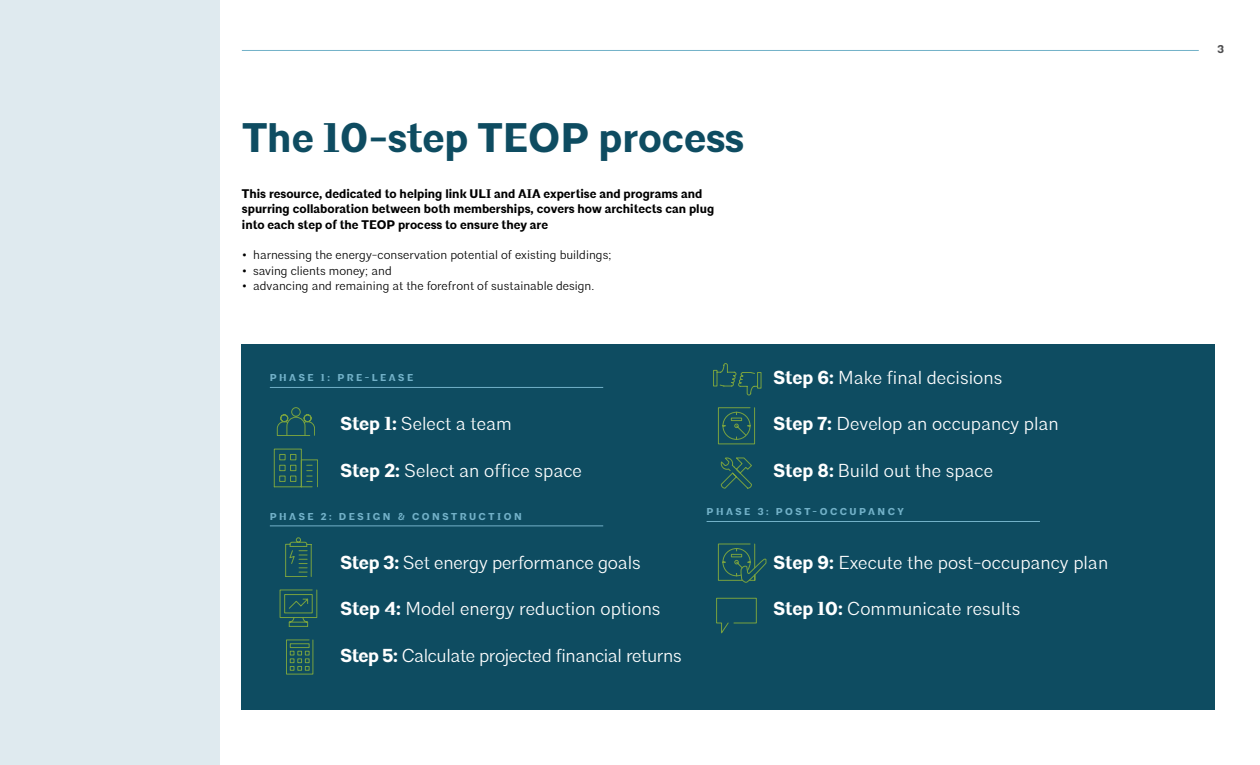
<style>
.page{position:relative;width:1260px;height:765px;background:#fff}
.page>*{position:absolute;margin:0;border:0;box-sizing:border-box;transform-origin:0 0}
.t1{font:700 41.25px "Architype";color:#0e4c61}
.t2{font:300 18.75px "Architype";color:#fff}
.t3{font:300 18.75px "Architype";letter-spacing:-.02em;color:#fff}
.t4{font:700 12.5px/15.2px "Architype";color:#000}
.t5{font:300 12.5px "Architype";color:#000}
.t6{font:700 11.25px "Architype";color:#4d4d4f}
.t7{font:700 10px "Architype";letter-spacing:.25em;color:#72b1c8}
.s1{font-weight:700}
</style>
<div class="page">
<div style="left:0;top:0;width:220px;height:765px;background:#dfeaef"></div>
<hr style="left:242px;top:50px;width:957px;height:1px;background:#72b1c8">
<div style="left:242px;top:345px;width:973px;height:365px;background:#0e4c61"></div>
<hr style="left:270px;top:387px;width:333px;height:1px;background:#72b1c8">
<hr style="left:270px;top:525px;width:333px;height:1px;background:#72b1c8">
<hr style="left:707px;top:521px;width:333px;height:1px;background:#72b1c8">
<svg style="left:277px;top:407px;width:38px;height:29px"></svg>
<svg style="left:713px;top:363px;width:48px;height:32px"></svg>
<svg style="left:718px;top:407px;width:37px;height:37px"></svg>
<svg style="left:721px;top:458px;width:31px;height:30px"></svg>
<svg style="left:718px;top:544px;width:48px;height:39px"></svg>
<svg style="left:716px;top:598px;width:41px;height:35px"></svg>
<svg style="left:274px;top:449px;width:44px;height:38px"></svg>
<svg style="left:285px;top:537px;width:27px;height:40px"></svg>
<svg style="left:280px;top:590px;width:37px;height:37px"></svg>
<svg style="left:286px;top:640px;width:27px;height:34px"></svg>
<h1 class="t1" style="left:242px;top:113px;width:503px">The 10-step TEOP process</h1>
<p class="t4" style="left:242px;top:187px;width:474px">This resource, dedicated to helping link ULI and AIA expertise and programs and spurring collaboration between both memberships, covers how architects can plug into each step of the TEOP process to ensure they are</p>
<p class="t5" style="left:242px;top:248px;width:371px">• harnessing the energy-conservation potential of existing buildings;</p>
<p class="t5" style="left:242px;top:263px;width:151px">• saving clients money; and</p>
<p class="t5" style="left:242px;top:278px;width:354px">• advancing and remaining at the forefront of sustainable design.</p>
<p class="t7" style="left:270px;top:372px;width:145px">PHASE 1: PRE-LEASE</p>
<p class="t2" style="left:340px;top:413px;width:173px"><span class="s1">Step 1:</span> Select a team</p>
<p class="t2" style="left:340px;top:459px;width:243px"><span class="s1">Step 2:</span> Select an office space</p>
<p class="t2" style="left:773px;top:366px;width:230px"><span class="s1">Step 6:</span> Make final decisions</p>
<p class="t2" style="left:773px;top:413px;width:287px"><span class="s1">Step 7:</span> Develop an occupancy plan</p>
<p class="t2" style="left:773px;top:459px;width:221px"><span class="s1">Step 8:</span> Build out the space</p>
<p class="t7" style="left:270px;top:510px;width:253px">PHASE 2: DESIGN &amp; CONSTRUCTION</p>
<p class="t2" style="left:340px;top:551px;width:302px"><span class="s1">Step 3:</span> Set energy performance goals</p>
<p class="t2" style="left:340px;top:598px;width:322px"><span class="s1">Step 4:</span> Model energy reduction options</p>
<p class="t3" style="left:340px;top:644px;width:343px"><span class="s1">Step 5:</span> Calculate projected financial returns</p>
<p class="t7" style="left:707px;top:506px;width:199px">PHASE 3: POST-OCCUPANCY</p>
<p class="t2" style="left:773px;top:551px;width:336px"><span class="s1">Step 9:</span> Execute the post-occupancy plan</p>
<p class="t2" style="left:773px;top:598px;width:248px"><span class="s1">Step 10:</span> Communicate results</p>
<p class="t6" style="left:1217px;top:43px;width:8px">3</p>
</div>
